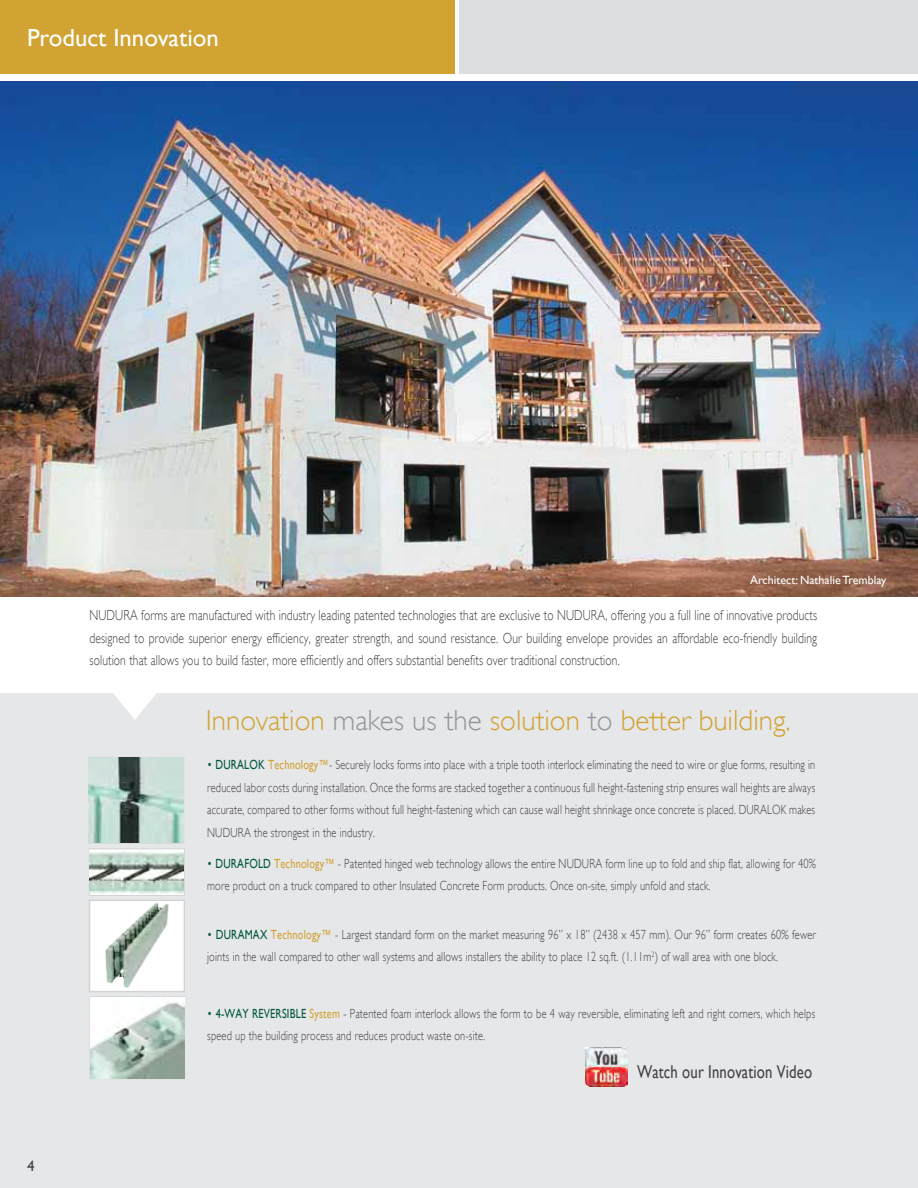
<style>
.page{position:relative;width:918px;height:1188px;background:#fff}
.page>*{position:absolute;margin:0;border:0;box-sizing:border-box;transform-origin:0 0}
.t1{font:300 29.1px "Gill Sans";color:#d2a233}
.t2{font:24.75px "Gill Sans";color:#fff}
.t3{font:18.6px "Gill Sans";letter-spacing:.01em;color:#414042;scale:.79 1}
.t4{font:15px "Gill Sans";color:#414042}
.t5{font:300 14.55px/22.5px "Gill Sans";letter-spacing:.01em;color:#414042;text-align:justify;scale:.79 1}
.t6{font:300 13.2px/22.5px "Gill Sans";letter-spacing:.02em;color:#414042;scale:.78 1}
.t7{font:12px "Gill Sans";color:#fff}
.s1{color:#939598}
.s2{color:#005742}
.s3{font-weight:400;color:#005742}
.s4{font-weight:400;color:#d2a233}
</style>
<div class="page">
<div style="left:460px;top:0;width:458px;height:74px;background:#dcdedf"></div>
<div style="left:0;top:0;width:455px;height:74px;background:#d1a333"></div>
<img style="left:0;top:81px;width:918px;height:515px">
<div style="left:0;top:694px;width:918px;height:494px;background:#e6e7e8"></div>
<svg style="left:106px;top:693px;width:58px;height:27px"></svg>
<div style="left:88px;top:757px;width:96px;height:87px;border:1px solid #d1d3d4"></div>
<img style="left:89px;top:758px;width:95px;height:85px">
<div style="left:90px;top:996px;width:95px;height:83px;border:1px solid #d1d3d4"></div>
<img style="left:90px;top:997px;width:94px;height:82px">
<div style="left:89px;top:849px;width:95px;height:46px;background:#f0f8f0"></div>
<div style="left:89px;top:848px;width:96px;height:48px;border:1px solid #d1d3d4"></div>
<img style="left:89px;top:850px;width:95px;height:43px">
<div style="left:89px;top:900px;width:95px;height:92px;background:#fff"></div>
<div style="left:89px;top:900px;width:96px;height:92px;border:1px solid #d1d3d4"></div>
<img style="left:104px;top:901px;width:68px;height:87px">
<img style="left:585px;top:1048px;width:43px;height:38px">
<h2 class="t2" style="left:27px;top:23px;width:193px">Product Innovation</h2>
<p class="t7" style="left:750px;top:573px;width:138px">Architect: Nathalie Tremblay</p>
<p class="t5" style="left:90px;top:604px;width:923px">NUDURA forms are manufactured with industry leading patented technologies that are exclusive to NUDURA, offering you a full line of innovative products designed to provide superior energy efficiency, greater strength, and sound resistance. Our building envelope provides an affordable eco-friendly building solution that allows you to build faster, more efficiently and offers substantial benefits over traditional construction.</p>
<h1 class="t1" style="left:206px;top:703px;width:586px">Innovation <span class="s1">makes us the</span> solution <span class="s1">to</span> better building.</h1>
<p class="t6" style="left:207px;top:753px;width:781px;text-align:justify"><span class="s2">•</span> <span class="s3">DURALOK</span> <span class="s4">Technology™</span>- Securely locks forms into place with a triple tooth interlock eliminating the need to wire or glue forms, resulting in reduced labor costs during installation. Once the forms are stacked together a continuous full height-fastening strip ensures wall heights are always accurate, compared to other forms without full height-fastening which can cause wall height shrinkage once concrete is placed. DURALOK makes NUDURA the strongest in the industry.</p>
<p class="t6" style="left:207px;top:852px;width:782px"><span class="s2">•</span> <span class="s3">DURAFOLD</span> <span class="s4">Technology™</span> - Patented hinged web technology allows the entire NUDURA form line up to fold and ship flat, allowing for 40% more product on a truck compared to other Insulated Concrete Form products. Once on-site, simply unfold and stack.</p>
<p class="t6" style="left:207px;top:923px;width:782px"><span class="s2">•</span> <span class="s3">DURAMAX</span> <span class="s4">Technology™</span> - Largest standard form on the market measuring 96” x 18” (2438 x 457 mm). Our 96” form creates 60% fewer joints in the wall compared to other wall systems and allows installers the ability to place 12 sq.ft. (1.11m<sup>2</sup>) of wall area with one block.</p>
<p class="t6" style="left:207px;top:1002px;width:781px"><span class="s2">•</span> <span class="s3">4-WAY REVERSIBLE</span> <span class="s4">System</span> - Patented foam interlock allows the form to be 4 way reversible, eliminating left and right corners, which helps speed up the building process and reduces product waste on-site.</p>
<p class="t4" style="left:27px;top:1158px;width:9px">4</p>
<h3 class="t3" style="left:637px;top:1061px;width:223px">Watch our Innovation Video</h3>
</div>
